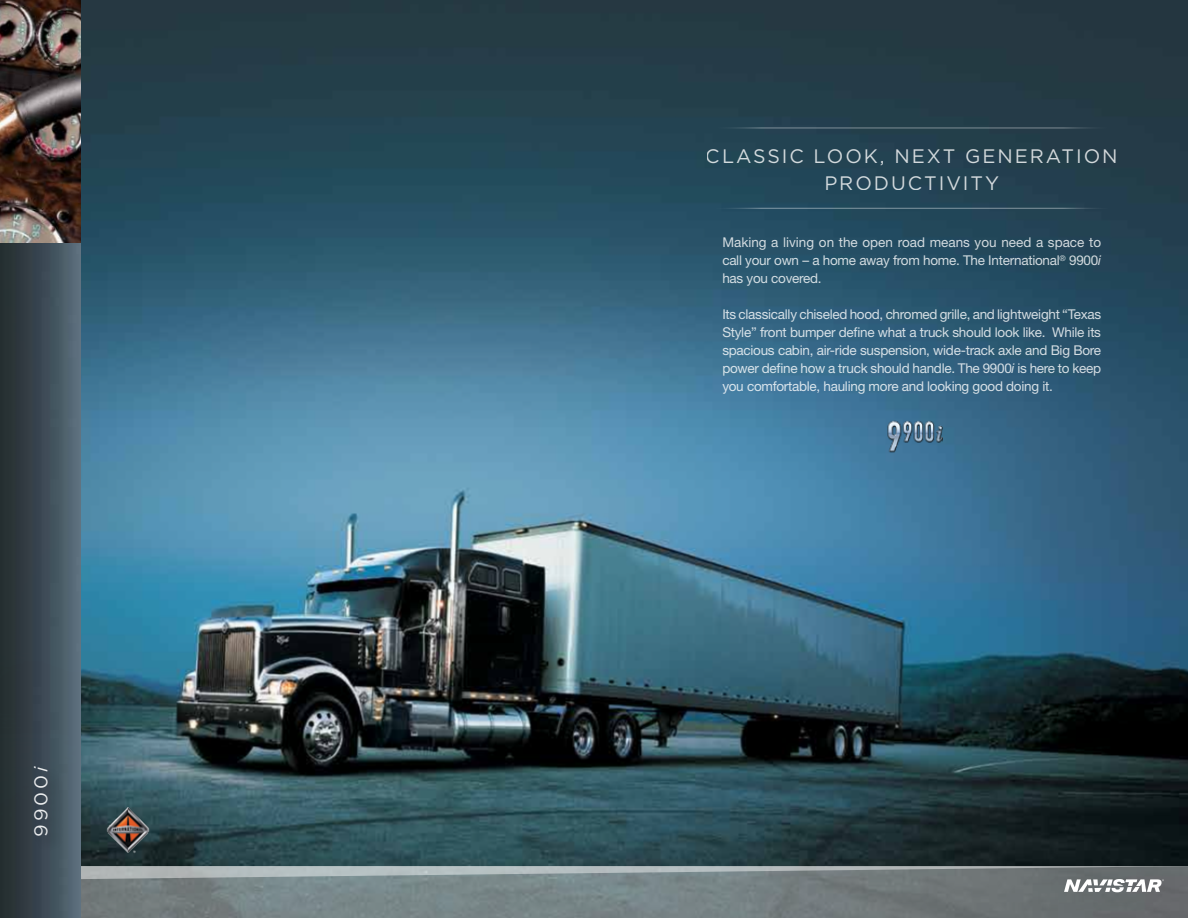
<style>
.page{position:relative;width:1188px;height:918px;background:#fff}
.page>*{position:absolute;margin:0;border:0;box-sizing:border-box;transform-origin:0 0}
.t1{font:19.5px/27px "Gotham";letter-spacing:.1em;color:#fff;text-align:center}
.t2{font:18.6px "Gotham";color:#fff;scale:1.05 1}
.t3{font:13.5px/18px "Helvetica Neue";letter-spacing:-.02em;color:#fff;text-align:justify}
.s1{font-style:italic}
</style>
<div class="page">
<img style="left:81px;top:0;width:1107px;height:866px">
<img style="left:0;top:243px;width:81px;height:675px">
<img style="left:0;top:0;width:81px;height:243px">
<div style="left:32px;top:763px;width:35px;height:91px;background:#000;opacity:.32"></div>
<hr style="left:707px;top:208px;width:410px;height:1px;background:#fff">
<hr style="left:707px;top:127px;width:410px;height:2px;background:#fff">
<img style="left:885px;top:418px;width:57px;height:36px">
<img style="left:103px;top:807px;width:51px;height:48px">
<svg style="left:81px;top:892px;width:942px;height:26px;background:#747f81"></svg>
<div style="left:1023px;top:835px;width:165px;height:83px;background:#000;opacity:.3"></div>
<svg style="left:81px;top:866px;width:1107px;height:26px;background:#869092"></svg>
<h2 class="t2" style="left:31px;top:837px;width:69px;rotate:-90deg">9900<span class="s1">i</span></h2>
<h1 class="t1" style="left:706px;top:142px;width:413px">CLASSIC LOOK, NEXT GENERATION<br>PRODUCTIVITY</h1>
<p class="t3" style="left:722px;top:233px;width:380px">Making a living on the open road means you need a space to call your own – a home away from home. The International<sup>®</sup> 9900<span class="s1">i </span>has you covered.</p>
<p class="t3" style="left:722px;top:305px;width:380px">Its classically chiseled hood, chromed grille, and lightweight “Texas Style” front bumper define what a truck should look like. While its spacious cabin, air-ride suspension, wide-track axle and Big Bore power define how a truck should handle. The 9900<span class="s1">i</span> is here to keep you comfortable, hauling more and looking good doing it.</p>
</div>
